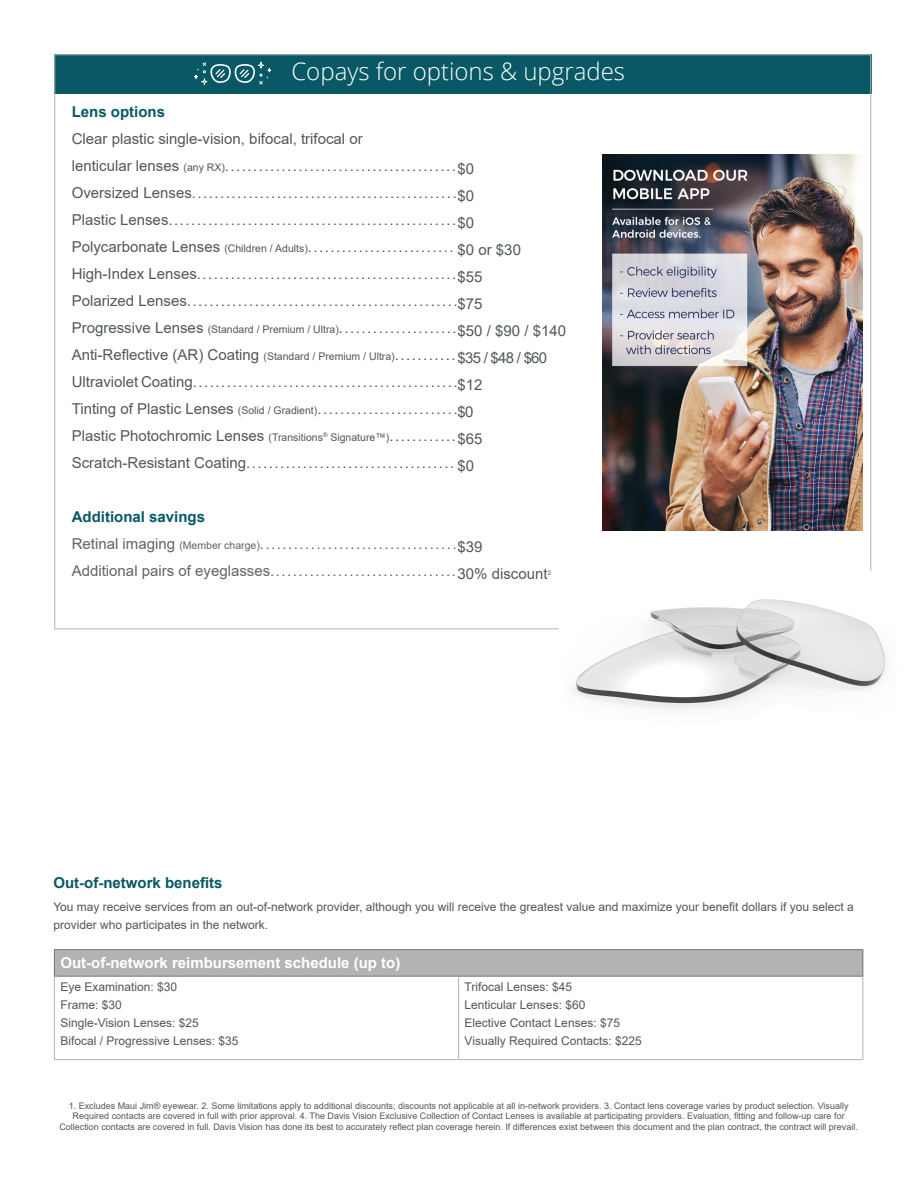
<style>
.page{position:relative;width:918px;height:1188px;background:#fff}
.page>*{position:absolute;margin:0;border:0;box-sizing:border-box;transform-origin:0 0}
.t1{font:300 24px "Open Sans";color:#fff}
.t2{font:15px/27px "Arial";color:#515759}
.t3{font:15px "Arial";color:#636366}
.t4{font:700 15px "Arial";color:#085965}
.t5{font:700 15px "Arial";color:#fff}
.t6{font:12px/18px "Arial";color:#515759}
.t7{font:9px/10.8px "Arial";color:#515759;text-align:center}
.t8{font:6.15px "Arial";color:#515759}
.s1{font-size:10.5px}
</style>
<div class="page">
<div style="left:54px;top:54px;width:817px;height:39px;background:#085965"></div>
<img style="left:603px;top:155px;width:259px;height:376px">
<img style="left:574px;top:599px;width:312px;height:111px">
<div style="left:54px;top:950px;width:809px;height:26px;background:#b2b4b2"></div>
<svg style="left:862px;top:950px;width:1px;height:26px"></svg>
<hr style="left:54px;top:977px;width:1px;height:82px;background:#b2b4b2">
<hr style="left:458px;top:977px;width:1px;height:82px;background:#b2b4b2">
<hr style="left:862px;top:977px;width:1px;height:82px;background:#b2b4b2">
<hr style="left:54px;top:1059px;width:405px;height:1px;background:#b2b4b2">
<hr style="left:459px;top:1059px;width:404px;height:1px;background:#b2b4b2">
<hr style="left:54px;top:949px;width:405px;height:1px;background:#76777b">
<svg style="left:54px;top:950px;width:1px;height:26px"></svg>
<hr style="left:459px;top:949px;width:404px;height:1px;background:#76777b">
<hr style="left:54px;top:976px;width:405px;height:1px;background:#76777b">
<hr style="left:459px;top:976px;width:404px;height:1px;background:#76777b">
<svg style="left:194px;top:62px;width:77px;height:23px"></svg>
<p class="t1" style="left:291px;top:55px;width:335px">Copays for options &amp; upgrades</p>
<p class="t4" style="left:72px;top:101px;width:95px">Lens options</p>
<p class="t2" style="left:72px;top:125px;width:386px">Clear plastic single-vision, bifocal, trifocal or<br>lenticular lenses <span class="s1">(any RX)</span>.........................................</p>
<p class="t2" style="left:72px;top:179px;width:387px">Oversized Lenses...............................................</p>
<p class="t2" style="left:72px;top:206px;width:386px">Plastic Lenses...................................................</p>
<p class="t2" style="left:72px;top:233px;width:383px">Polycarbonate Lenses <span class="s1">(Children / Adults)</span>..........................</p>
<p class="t2" style="left:72px;top:260px;width:386px">High-Index Lenses..............................................</p>
<p class="t2" style="left:72px;top:287px;width:387px">Polarized Lenses................................................</p>
<p class="t2" style="left:72px;top:314px;width:386px">Progressive Lenses <span class="s1">(Standard / Premium / Ultra)</span>.....................</p>
<p class="t2" style="left:72px;top:341px;width:385px">Anti-Reflective (AR) Coating <span class="s1">(Standard / Premium / Ultra)</span>...........</p>
<p class="t2" style="left:72px;top:368px;width:387px">Ultraviolet Coating...............................................</p>
<p class="t2" style="left:72px;top:395px;width:387px">Tinting of Plastic Lenses <span class="s1">(Solid / Gradient)</span>.........................</p>
<p class="t2" style="left:72px;top:422px;width:386px">Plastic Photochromic Lenses <span class="s1">(Transitions</span><sup>®</sup> <span class="s1">Signature™)</span>............</p>
<p class="t2" style="left:72px;top:449px;width:384px">Scratch-Resistant Coating.....................................</p>
<p class="t4" style="left:72px;top:506px;width:135px">Additional savings</p>
<p class="t3" style="left:72px;top:533px;width:387px">Retinal imaging <span class="s1">(Member charge)</span>...................................</p>
<p class="t3" style="left:72px;top:560px;width:386px">Additional pairs of eyeglasses.................................</p>
<p class="t2" style="left:458px;top:155px;width:18px">$0</p>
<p class="t2" style="left:458px;top:182px;width:18px">$0</p>
<p class="t2" style="left:458px;top:209px;width:18px">$0</p>
<p class="t2" style="left:458px;top:236px;width:65px">$0 or $30</p>
<p class="t2" style="left:458px;top:263px;width:27px">$55</p>
<p class="t2" style="left:458px;top:290px;width:27px">$75</p>
<p class="t2" style="left:458px;top:317px;width:110px">$50 / $90 / $140</p>
<p class="t2" style="left:458px;top:344px;width:91px">$35 / $48 / $60</p>
<p class="t2" style="left:458px;top:371px;width:27px">$12</p>
<p class="t2" style="left:458px;top:398px;width:17px">$0</p>
<p class="t2" style="left:458px;top:425px;width:27px">$65</p>
<p class="t2" style="left:458px;top:452px;width:18px">$0</p>
<p class="t2" style="left:458px;top:533px;width:27px">$39</p>
<p class="t2" style="left:458px;top:560px;width:92px">30% discount</p>
<p class="t8" style="left:548px;top:569px;width:5px">2</p>
<p class="t4" style="left:53px;top:872px;width:171px">Out-of-network benefits</p>
<p class="t6" style="left:53px;top:898px;width:802px">You may receive services from an out-of-network provider, although you will receive the greatest value and maximize your benefit dollars if you select a provider who participates in the network.</p>
<p class="t5" style="left:60px;top:953px;width:342px">Out-of-network reimbursement schedule (up to)</p>
<p class="t6" style="left:60px;top:978px;width:118px">Eye Examination: $30</p>
<p class="t6" style="left:60px;top:996px;width:63px">Frame: $30</p>
<p class="t6" style="left:60px;top:1014px;width:140px">Single-Vision Lenses: $25</p>
<p class="t6" style="left:60px;top:1032px;width:180px">Bifocal / Progressive Lenses: $35</p>
<p class="t6" style="left:465px;top:978px;width:109px">Trifocal Lenses: $45</p>
<p class="t6" style="left:465px;top:996px;width:122px">Lenticular Lenses: $60</p>
<p class="t6" style="left:465px;top:1014px;width:157px">Elective Contact Lenses: $75</p>
<p class="t6" style="left:465px;top:1032px;width:179px">Visually Required Contacts: $225</p>
<p class="t7" style="left:59px;top:1100px;width:800px">1. Excludes Maui Jim® eyewear. 2. Some limitations apply to additional discounts; discounts not applicable at all in-network providers. 3. Contact lens coverage varies by product selection. Visually<br>Required contacts are covered in full with prior approval. 4. The Davis Vision Exclusive Collection of Contact Lenses is available at participating providers. Evaluation, fitting and follow-up care for<br>Collection contacts are covered in full. Davis Vision has done its best to accurately reflect plan coverage herein. If differences exist between this document and the plan contract, the contract will prevail.</p>
</div>
